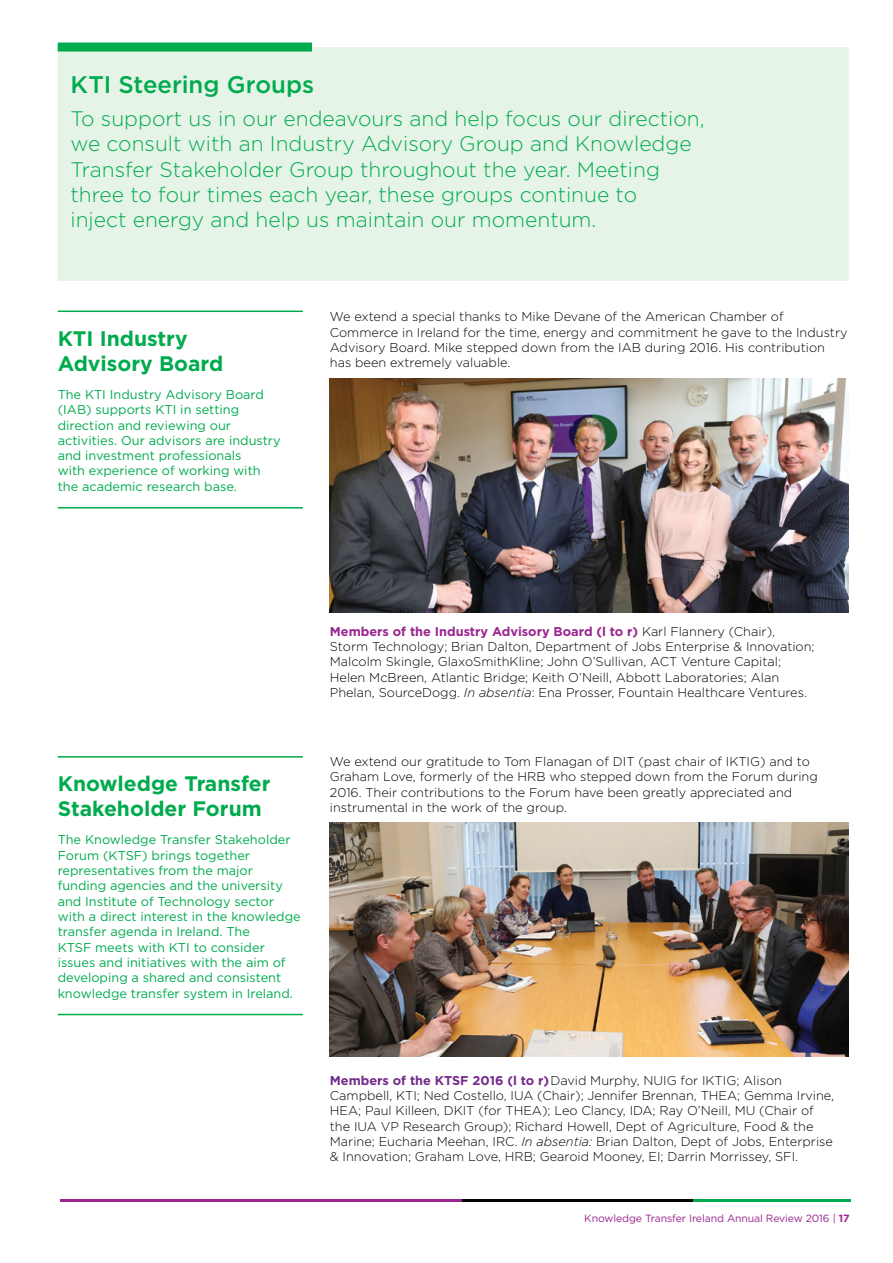
<style>
.page{position:relative;width:893px;height:1263px;background:#fff}
.page>*{position:absolute;margin:0;border:0;box-sizing:border-box;transform-origin:0 0}
.t1{font:500 24px "Gotham";color:#00ab4e}
.t2{font:300 21px/25.2px "Gotham";color:#00ab4e}
.t3{font:700 21px/25.2px "Gotham";color:#00ab4e}
.t4{font:300 12.75px/15.3px "Gotham";color:#000}
.t5{font:12.75px/15.3px "Gotham";color:#00ab4e}
.t6{font:10.5px "Gotham";letter-spacing:-.01em;color:#9a258f}
.s1{font-weight:700;color:#9a258f}
.s2{font-style:italic}
.s3{font-weight:700;color:#742b8b}
.s4{font-weight:700}
</style>
<div class="page">
<hr style="left:60px;top:1199px;width:402px;height:2px;background:#9a258f">
<hr style="left:693px;top:1199px;width:158px;height:2px;background:#00ab4e">
<hr style="left:462px;top:1199px;width:231px;height:2px;background:#000">
<div style="left:58px;top:47px;width:791px;height:234px;background:#e6f3e7"></div>
<div style="left:58px;top:43px;width:254px;height:9px;background:#00ab4e"></div>
<img style="left:330px;top:378px;width:519px;height:234px">
<img style="left:330px;top:823px;width:519px;height:234px">
<hr style="left:58px;top:311px;width:245px;height:1px;background:#00ab4e">
<hr style="left:58px;top:507px;width:245px;height:1px;background:#00ab4e">
<hr style="left:58px;top:756px;width:245px;height:2px;background:#00ab4e">
<hr style="left:58px;top:1014px;width:245px;height:1px;background:#00ab4e">
<h1 class="t1" style="left:70px;top:70px;width:245px">KTI Steering Groups</h1>
<p class="t2" style="left:70px;top:106px;width:636px">To support us in our endeavours and help focus our direction, we consult with an Industry Advisory Group and Knowledge Transfer Stakeholder Group throughout the year. Meeting three to four times each year, these groups continue to<br>inject energy and help us maintain our momentum.</p>
<h2 class="t3" style="left:58px;top:325px;width:167px">KTI Industry<br>Advisory Board</h2>
<p class="t5" style="left:58px;top:386px;width:224px">The KTI Industry Advisory Board (IAB) supports KTI in setting direction and reviewing our activities. Our advisors are industry and investment professionals<br>with experience of working with the academic research base.</p>
<p class="t4" style="left:330px;top:309px;width:519px">We extend a special thanks to Mike Devane of the American Chamber of Commerce in Ireland for the time, energy and commitment he gave to the Industry Advisory Board. Mike stepped down from the IAB during 2016. His contribution has been extremely valuable.</p>
<h2 class="t3" style="left:58px;top:771px;width:214px">Knowledge Transfer<br>Stakeholder Forum</h2>
<p class="t5" style="left:58px;top:832px;width:245px">The Knowledge Transfer Stakeholder Forum (KTSF) brings together representatives from the major funding agencies and the university and Institute of Technology sector with a direct interest in the knowledge transfer agenda in Ireland. The<br>KTSF meets with KTI to consider issues and initiatives with the aim of developing a shared and consistent knowledge transfer system in Ireland.</p>
<p class="t4" style="left:330px;top:623px;width:486px"><span class="s1">Members of the Industry Advisory Board (l to r)</span> Karl Flannery (Chair), Storm Technology; Brian Dalton, Department of Jobs Enterprise &amp; Innovation; Malcolm Skingle, GlaxoSmithKline; John O’Sullivan, ACT Venture Capital; Helen McBreen, Atlantic Bridge; Keith O’Neill, Abbott Laboratories; Alan Phelan, SourceDogg. <span class="s2">In absentia</span>: Ena Prosser, Fountain Healthcare Ventures.</p>
<p class="t4" style="left:330px;top:754px;width:489px">We extend our gratitude to Tom Flanagan of DIT (past chair of IKTIG) and to Graham Love, formerly of the HRB who stepped down from the Forum during 2016. Their contributions to the Forum have been greatly appreciated and instrumental in the work of the group.</p>
<p class="t4" style="left:330px;top:1072px;width:506px"><span class="s3">Members of the KTSF 2016 (l to r)</span>David Murphy, NUIG for IKTIG; Alison Campbell, KTI; Ned Costello, IUA (Chair); Jennifer Brennan, THEA; Gemma Irvine, HEA; Paul Killeen, DKIT (for THEA); Leo Clancy, IDA; Ray O’Neill, MU (Chair of the IUA VP Research Group); Richard Howell, Dept of Agriculture, Food &amp; the Marine; Eucharia Meehan, IRC. <span class="s2">In absentia:</span> Brian Dalton, Dept of Jobs, Enterprise &amp; Innovation; Graham Love, HRB; Gearoid Mooney, EI; Darrin Morrissey, SFI.</p>
<p class="t6" style="left:584px;top:1213px;width:267px">Knowledge Transfer Ireland Annual Review 2016 | <span class="s4">17</span></p>
</div>
